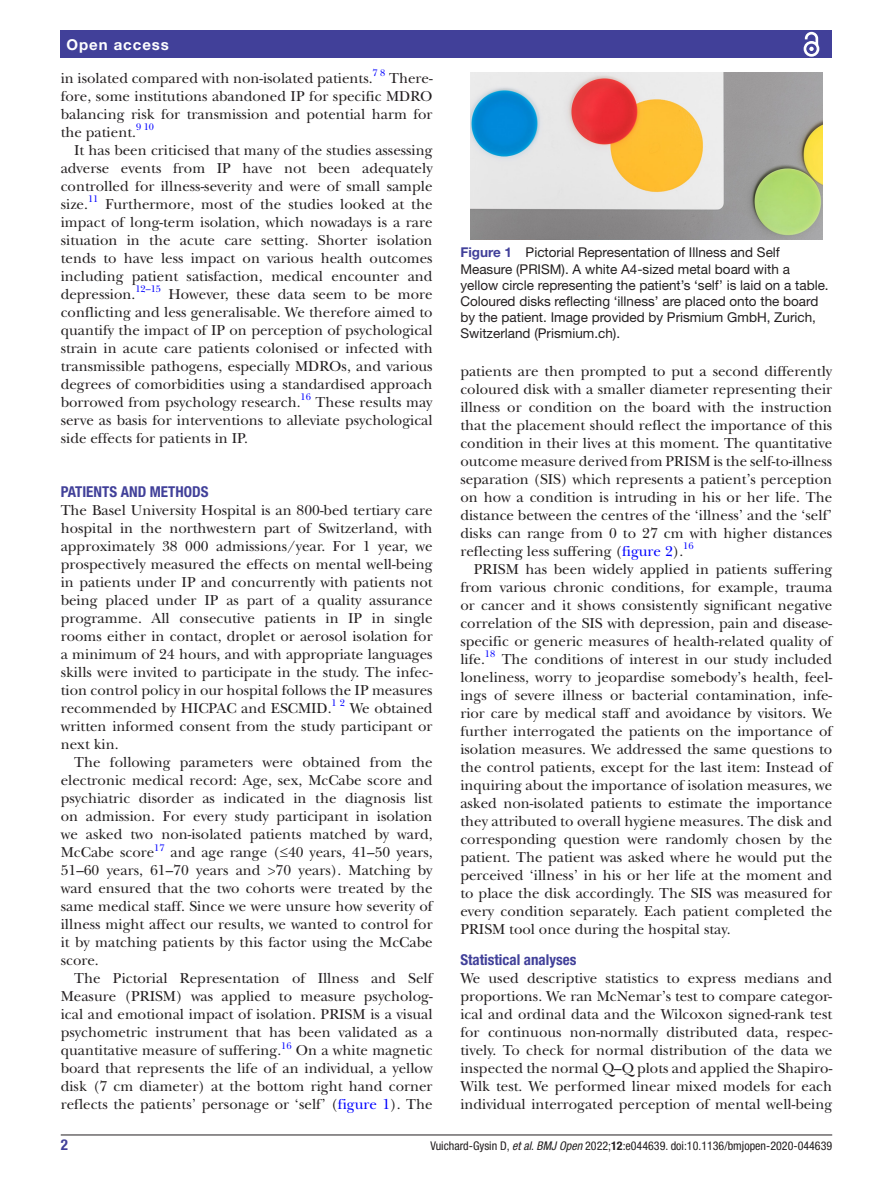
<style>
.page{position:relative;width:893px;height:1191px;background:#fff}
.page>*{position:absolute;margin:0;border:0;box-sizing:border-box;transform-origin:0 0}
.t1{font:15px/18px "New Baskerville";color:#231f20;text-align:justify}
.t2{font:700 condensed 15px "Helvetica Neue LT Std";color:#414099}
.t3{font:700 15px "Helvetica Neue LT Std";letter-spacing:.065em;color:#fff}
.t4{font:13.5px/16.2px "Helvetica Neue LT Std";color:#231f20}
.t5{font:condensed 12px "Helvetica Neue LT Std";color:#231f20}
.t6{font:9.9px "New Baskerville";color:#00f}
.s1{color:#00f}
.s2{font-weight:700;color:#414099}
.s3{font-style:italic}
.s4{font-weight:700}
</style>
<div class="page">
<hr style="left:61px;top:1134px;width:771px;height:1px;background:#231f20">
<div style="left:61px;top:31px;width:771px;height:27px;background:#414099"></div>
<svg style="left:803px;top:31px;width:17px;height:26px"></svg>
<img style="left:470px;top:73px;width:352px;height:167px">
<p class="t3" style="left:66px;top:35px;width:104px">Open access</p>
<p class="t1" style="left:61px;top:69px;width:313px">in isolated compared with non-isolated patients.</p>
<p class="t6" style="left:373px;top:67px;width:14px">7 8</p>
<p class="t1" style="left:61px;top:69px;width:373px;text-indent:328px">There&shy;fore, some institutions abandoned IP for specific MDRO balancing risk for transmission and potential harm for the patient.</p>
<p class="t6" style="left:136px;top:121px;width:20px">9 10</p>
<p class="t1" style="left:61px;top:141px;width:373px;text-indent:14px">It has been criticised that many of the studies assessing adverse events from IP have not been adequately controlled for illness-severity and were of small sample size.</p>
<p class="t6" style="left:88px;top:193px;width:12px">11</p>
<p class="t1" style="left:61px;top:195px;width:373px;text-indent:45px">Furthermore, most of the studies looked at the impact of long-term isolation, which nowadays is a rare situation in the acute care setting. Shorter isolation tends to have less impact on various health outcomes including patient satisfaction, medical encounter and depression.</p>
<p class="t6" style="left:135px;top:283px;width:27px">12–15</p>
<p class="t1" style="left:61px;top:285px;width:373px;text-indent:108px">However, these data seem to be more conflicting and less generalisable. We therefore aimed to quantify the impact of IP on perception of psychological strain in acute care patients colonised or infected with transmissible pathogens, especially MDROs, and various degrees of comorbidities using a standardised approach borrowed from psychology research.</p>
<p class="t6" style="left:301px;top:391px;width:12px">16</p>
<p class="t1" style="left:61px;top:393px;width:373px;text-indent:255px">These results may serve as basis for interventions to alleviate psychological side effects for patients in IP.</p>
<p class="t2" style="left:61px;top:483px;width:149px">PATIENTS AND METHODS</p>
<p class="t1" style="left:61px;top:501px;width:373px">The Basel University Hospital is an 800-bed tertiary care hospital in the northwestern part of Switzerland, with approximately 38 000 admissions/year. For 1 year, we prospectively measured the effects on mental well-being in patients under IP and concurrently with patients not being placed under IP as part of a quality assurance programme. All consecutive patients in IP in single rooms either in contact, droplet or aerosol isolation for a minimum of 24 hours, and with appropriate languages skills were invited to participate in the study. The infec&shy;tion control policy in our hospital follows the IP measures recommended by HICPAC and ESCMID.</p>
<p class="t6" style="left:332px;top:697px;width:15px">1 2</p>
<p class="t1" style="left:61px;top:699px;width:373px;text-indent:289px">We obtained written informed consent from the study participant or next kin.</p>
<p class="t1" style="left:61px;top:753px;width:373px;text-indent:14px">The following parameters were obtained from the electronic medical record: Age, sex, McCabe score and psychiatric disorder as indicated in the diagnosis list on admission. For every study participant in isolation we asked two non-isolated patients matched by ward, McCabe score<sup>17</sup> and age range (≤40 years, 41–50 years, 51–60 years, 61–70 years and &gt;70 years). Matching by ward ensured that the two cohorts were treated by the same medical staff. Since we were unsure how severity of illness might affect our results, we wanted to control for it by matching patients by this factor using the McCabe score.</p>
<p class="t1" style="left:61px;top:969px;width:373px;text-indent:14px">The Pictorial Representation of Illness and Self Measure (PRISM) was applied to measure psycholog&shy;ical and emotional impact of isolation. PRISM is a visual psychometric instrument that has been validated as a quantitative measure of suffering.<sup>16</sup> On a white magnetic board that represents the life of an individual, a yellow disk (7 cm diameter) at the bottom right hand corner reflects the patients’ personage or ‘self’ (<span class="s1">figure 1</span>). The</p>
<p class="t4" style="left:460px;top:244px;width:370px"><span class="s2">Figure 1</span> Pictorial Representation of Illness and Self Measure (PRISM). A white A4-sized metal board with a yellow circle representing the patient’s ‘self’ is laid on a table.<br>Coloured disks reflecting ‘illness’ are placed onto the board by the patient. Image provided by Prismium GmbH, Zurich, Switzerland (Prismium.ch).</p>
<p class="t1" style="left:460px;top:362px;width:373px">patients are then prompted to put a second differently coloured disk with a smaller diameter representing their illness or condition on the board with the instruction that the placement should reflect the importance of this condition in their lives at this moment. The quantitative outcome measure derived from PRISM is the self-to-illness separation (SIS) which represents a patient’s perception on how a condition is intruding in his or her life. The distance between the centres of the ‘illness’ and the ‘self’ disks can range from 0 to 27 cm with higher distances reflecting less suffering (<span class="s1">figure 2</span>).</p>
<p class="t6" style="left:683px;top:540px;width:12px">16</p>
<p class="t1" style="left:460px;top:560px;width:373px;text-indent:14px">PRISM has been widely applied in patients suffering from various chronic conditions, for example, trauma or cancer and it shows consistently significant negative correlation of the SIS with depression, pain and disease&shy;specific or generic measures of health-related quality of life.</p>
<p class="t6" style="left:485px;top:648px;width:12px">18</p>
<p class="t1" style="left:460px;top:650px;width:373px;text-indent:41px">The conditions of interest in our study included loneliness, worry to jeopardise somebody’s health, feel&shy;ings of severe illness or bacterial contamination, infe&shy;rior care by medical staff and avoidance by visitors. We further interrogated the patients on the importance of isolation measures. We addressed the same questions to the control patients, except for the last item: Instead of inquiring about the importance of isolation measures, we asked non-isolated patients to estimate the importance they attributed to overall hygiene measures. The disk and corresponding question were randomly chosen by the patient. The patient was asked where he would put the perceived ‘illness’ in his or her life at the moment and to place the disk accordingly. The SIS was measured for every condition separately. Each patient completed the PRISM tool once during the hospital stay.</p>
<p class="t2" style="left:460px;top:951px;width:117px">Statistical analyses</p>
<p class="t1" style="left:460px;top:969px;width:373px">We used descriptive statistics to express medians and proportions. We ran McNemar’s test to compare categor&shy;ical and ordinal data and the Wilcoxon signed-rank test for continuous non-normally distributed data, respec&shy;tively. To check for normal distribution of the data we inspected the normal Q–Q plots and applied the Shapiro-Wilk test. We performed linear mixed models for each individual interrogated perception of mental well-being</p>
<p class="t2" style="left:61px;top:1135px;width:9px">2</p>
<p class="t5" style="left:430px;top:1138px;width:403px">Vuichard-Gysin D, <span class="s3">et al</span>. <span class="s3">BMJ Open</span> 2022;<span class="s4">12</span>:e044639. doi:10.1136/bmjopen-2020-044639</p>
</div>
